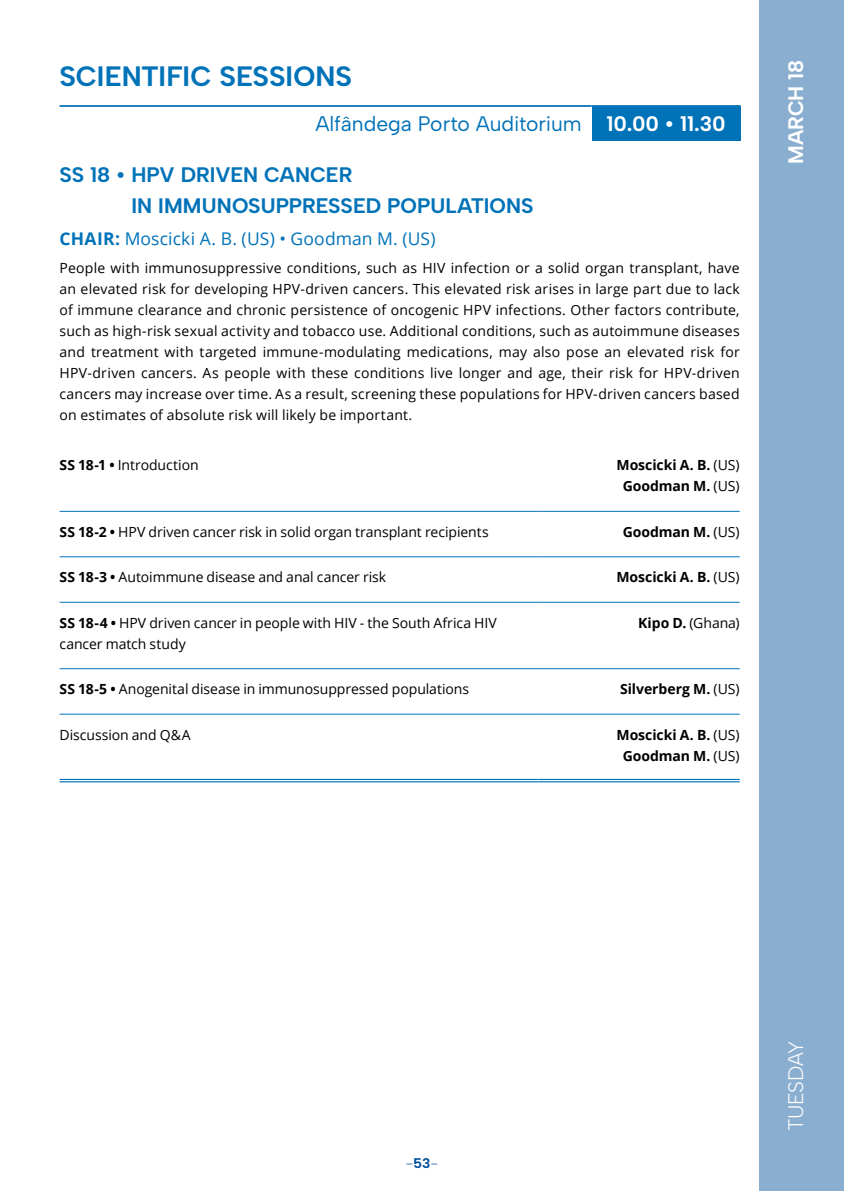
<style>
.page{position:relative;width:844px;height:1191px;background:#fff}
.page>*{position:absolute;margin:0;border:0;box-sizing:border-box;transform-origin:0 0}
.t1{font:700 28px "Albert Sans";color:#0072b8}
.t2{font:700 21px/31.5px "Albert Sans";color:#0072b8}
.t3{font:21px "Albert Sans";letter-spacing:-.005em;color:#0072b8}
.t4{font:300 21px "Albert Sans";letter-spacing:-.025em;color:#fff}
.t5{font:700 21px "Albert Sans";letter-spacing:-.005em;color:#fff}
.t6{font:17.5px "Open Sans";letter-spacing:.005em;color:#0072b8}
.t7{font:14px/21px "Open Sans";letter-spacing:-.005em;color:#000;text-align:justify}
.t8{font:700 14px/21px "Open Sans";color:#000;text-align:center}
.t9{font:700 14px "Albert Sans";color:#8aaed0}
.s1{font-weight:700;color:#fff}
.s2{font-weight:700}
.s3{font-weight:400}
.s4{color:#02509b}
</style>
<div class="page">
<div style="left:759px;top:0;width:84px;height:1191px;background:#8aaed0"></div>
<hr style="left:60px;top:779px;width:478px;height:1px;background:#0072b8">
<hr style="left:60px;top:781px;width:478px;height:1px;background:#0072b8">
<hr style="left:538px;top:779px;width:201px;height:1px;background:#0072b8">
<hr style="left:538px;top:781px;width:201px;height:1px;background:#0072b8">
<hr style="left:60px;top:714px;width:478px;height:1px;background:#0072b8">
<hr style="left:538px;top:714px;width:201px;height:1px;background:#0072b8">
<hr style="left:60px;top:668px;width:478px;height:1px;background:#0072b8">
<hr style="left:538px;top:668px;width:201px;height:1px;background:#0072b8">
<hr style="left:60px;top:602px;width:478px;height:1px;background:#0072b8">
<hr style="left:538px;top:602px;width:201px;height:1px;background:#0072b8">
<hr style="left:60px;top:556px;width:478px;height:1px;background:#0072b8">
<hr style="left:538px;top:556px;width:201px;height:1px;background:#0072b8">
<hr style="left:60px;top:511px;width:478px;height:1px;background:#0072b8">
<hr style="left:538px;top:511px;width:201px;height:1px;background:#0072b8">
<div style="left:591px;top:106px;width:149px;height:35px;background:#0072b8"></div>
<hr style="left:60px;top:105px;width:531px;height:2px;background:#0072b8">
<hr style="left:591px;top:105px;width:149px;height:2px;background:#0072b8">
<h1 class="t1" style="left:60px;top:59px;width:294px">SCIENTIFIC SESSIONS</h1>
<h2 class="t3" style="left:315px;top:111px;width:412px">Alfândega Porto Auditorium <span class="s1">10.00 • 11.30</span></h2>
<h2 class="t2" style="left:131px;top:159px;width:404px;text-indent:-72px">SS 18 • HPV DRIVEN CANCER<br>IN IMMUNOSUPPRESSED POPULATIONS</h2>
<p class="t6" style="left:60px;top:227px;width:377px"><span class="s2">CHAIR:</span> Moscicki A. B. (US) • Goodman M. (US)</p>
<p class="t7" style="left:60px;top:257px;width:681px">People with immunosuppressive conditions, such as HIV infection or a solid organ transplant, have an elevated risk for developing HPV-driven cancers. This elevated risk arises in large part due to lack of immune clearance and chronic persistence of oncogenic HPV infections. Other factors contribute, such as high-risk sexual activity and tobacco use. Additional conditions, such as autoimmune diseases and treatment with targeted immune-modulating medications, may also pose an elevated risk for HPV-driven cancers. As people with these conditions live longer and age, their risk for HPV-driven cancers may increase over time. As a result, screening these populations for HPV-driven cancers based on estimates of absolute risk will likely be important.</p>
<p class="t7" style="left:60px;top:454px;width:141px"><span class="s2">SS 18-1 •</span> Introduction</p>
<p class="t8" style="left:616px;top:454px;width:125px">Moscicki A. B. <span class="s3">(US)<br></span>Goodman M. <span class="s3">(US)</span></p>
<p class="t7" style="left:60px;top:521px;width:430px"><span class="s2">SS 18-2 •</span> HPV driven cancer risk in solid organ transplant recipients</p>
<p class="t8" style="left:622px;top:521px;width:118px">Goodman M. <span class="s3">(US)</span></p>
<p class="t7" style="left:60px;top:566px;width:328px"><span class="s2">SS 18-3 •</span> Autoimmune disease and anal cancer risk</p>
<p class="t8" style="left:616px;top:566px;width:125px">Moscicki A. B. <span class="s3">(US)</span></p>
<p class="t7" style="left:60px;top:612px;width:439px"><span class="s2">SS 18-4 •</span> HPV driven cancer in people with HIV - the South Africa HIV cancer match study</p>
<p class="t7" style="left:638px;top:612px;width:103px"><span class="s2">Kipo D.</span> (Ghana)</p>
<p class="t7" style="left:60px;top:678px;width:411px"><span class="s2">SS 18-5 •</span> Anogenital disease in immunosuppressed populations</p>
<p class="t8" style="left:620px;top:678px;width:121px">Silverberg M. <span class="s3">(US)</span></p>
<p class="t7" style="left:60px;top:724px;width:132px">Discussion and Q&amp;A</p>
<p class="t8" style="left:616px;top:724px;width:125px">Moscicki A. B. <span class="s3">(US)<br></span>Goodman M. <span class="s3">(US)</span></p>
<h2 class="t5" style="left:783px;top:164px;width:106px;rotate:-90deg">MARCH 18</h2>
<p class="t9" style="left:406px;top:1154px;width:34px">-<span class="s4">53</span>-</p>
<h2 class="t4" style="left:783px;top:1131px;width:92px;rotate:-90deg">TUESDAY</h2>
</div>
